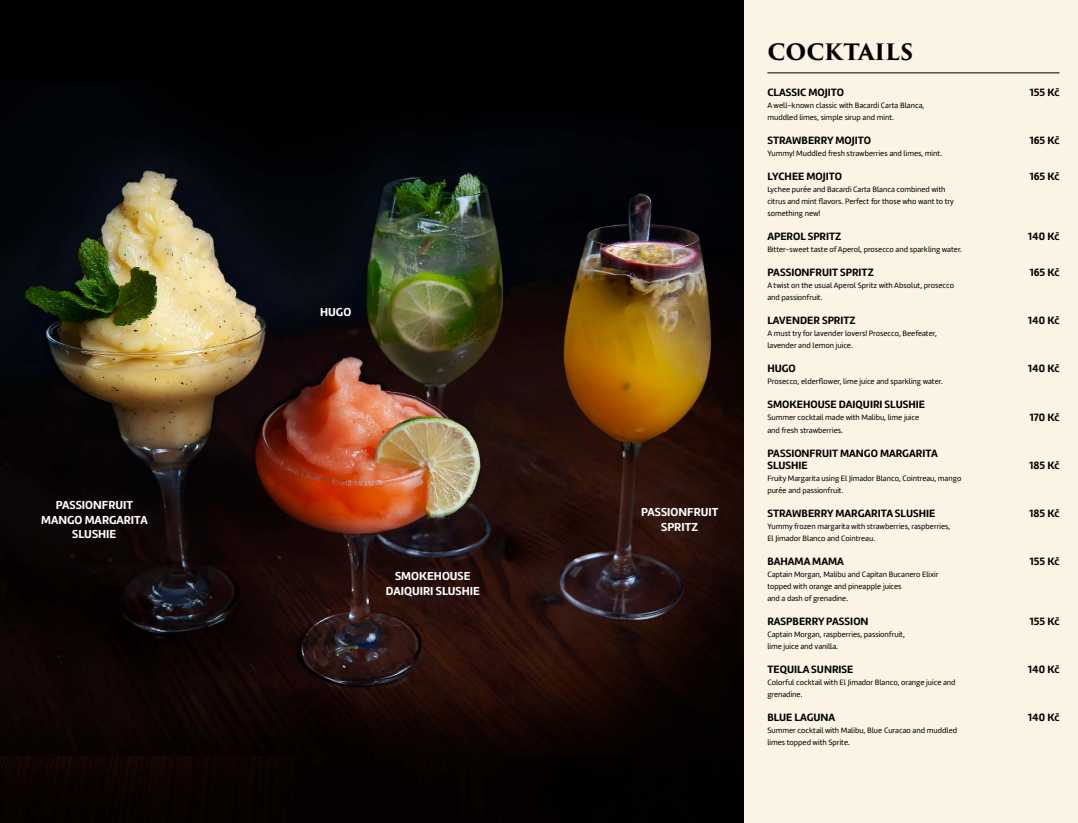
<style>
.page{position:relative;width:1078px;height:823px;background:#fff}
.page>*{position:absolute;margin:0;border:0;box-sizing:border-box;transform-origin:0 0}
.t1{font:700 22px "Trajan Pro 3";color:#000}
.t2{font:700 12px/14.4px "Amelia Rounded";color:#fff;text-align:center}
.t3{font:700 11px/12px "Amelia Rounded";color:#000}
.t4{font:8px/12px "Amelia Rounded Regular";color:#000}
</style>
<div class="page">
<img style="left:0;top:0;width:533px;height:822px">
<div style="left:743px;top:0;width:334px;height:822px;background:#fbf4e5"></div>
<hr style="left:767px;top:73px;width:292px;height:1px;background:#000">
<img style="left:533px;top:0;width:210px;height:822px">
<h2 class="t2" style="left:41px;top:497px;width:108px">PASSIONFRUIT<br>MANGO MARGARITA<br>SLUSHIE</h2>
<h2 class="t2" style="left:320px;top:305px;width:33px">HUGO</h2>
<h2 class="t2" style="left:385px;top:568px;width:96px">SMOKEHOUSE<br>DAIQUIRI SLUSHIE</h2>
<h2 class="t2" style="left:641px;top:505px;width:79px">PASSIONFRUIT<br>SPRITZ</h2>
<h1 class="t1" style="left:767px;top:36px;width:147px">COCKTAILS</h1>
<h3 class="t3" style="left:767px;top:86px;width:78px">CLASSIC MOJITO</h3>
<p class="t4" style="left:767px;top:99px;width:158px">A well-known classic with Bacardi Carta Blanca, muddled limes, simple sirup and mint.</p>
<h3 class="t3" style="left:767px;top:134px;width:105px">STRAWBERRY MOJITO</h3>
<p class="t4" style="left:767px;top:147px;width:176px">Yummy! Muddled fresh strawberries and limes, mint.</p>
<h3 class="t3" style="left:767px;top:170px;width:76px">LYCHEE MOJITO</h3>
<p class="t4" style="left:767px;top:183px;width:188px">Lychee purée and Bacardi Carta Blanca combined with citrus and mint flavors. Perfect for those who want to try something new!</p>
<h3 class="t3" style="left:767px;top:230px;width:76px">APEROL SPRITZ</h3>
<p class="t4" style="left:767px;top:243px;width:196px">Bitter-sweet taste of Aperol, prosecco and sparkling water.</p>
<h3 class="t3" style="left:767px;top:266px;width:108px">PASSIONFRUIT SPRITZ</h3>
<p class="t4" style="left:767px;top:279px;width:188px">A twist on the usual Aperol Spritz with Absolut, prosecco and passionfruit.</p>
<h3 class="t3" style="left:767px;top:314px;width:90px">LAVENDER SPRITZ</h3>
<p class="t4" style="left:767px;top:327px;width:171px">A must try for lavender lovers! Prosecco, Beefeater, lavender and lemon juice.</p>
<h3 class="t3" style="left:767px;top:362px;width:30px">HUGO</h3>
<p class="t4" style="left:767px;top:375px;width:177px">Prosecco, elderflower, lime juice and sparkling water.</p>
<h3 class="t3" style="left:767px;top:398px;width:159px">SMOKEHOUSE DAIQUIRI SLUSHIE</h3>
<p class="t4" style="left:767px;top:411px;width:153px">Summer cocktail made with Malibu, lime juice and fresh strawberries.</p>
<h3 class="t3" style="left:767px;top:446px;width:172px">PASSIONFRUIT MANGO MARGARITA<br>SLUSHIE</h3>
<p class="t4" style="left:767px;top:471px;width:195px">Fruity Margarita using El Jimador Blanco, Cointreau, mango purée and passionfruit.</p>
<h3 class="t3" style="left:767px;top:506px;width:169px">STRAWBERRY MARGARITA SLUSHIE</h3>
<p class="t4" style="left:767px;top:519px;width:184px">Yummy frozen margarita with strawberries, raspberries,<br>El Jimador Blanco and Cointreau.</p>
<h3 class="t3" style="left:767px;top:554px;width:78px">BAHAMA MAMA</h3>
<p class="t4" style="left:767px;top:567px;width:173px">Captain Morgan, Malibu and Capitan Bucanero Elixir topped with orange and pineapple juices<br>and a dash of grenadine.</p>
<h3 class="t3" style="left:767px;top:614px;width:103px">RASPBERRY PASSION</h3>
<p class="t4" style="left:767px;top:627px;width:139px">Captain Morgan, raspberries, passionfruit, lime juice and vanilla.</p>
<h3 class="t3" style="left:767px;top:662px;width:88px">TEQUILA SUNRISE</h3>
<p class="t4" style="left:767px;top:675px;width:190px">Colorful cocktail with El Jimador Blanco, orange juice and grenadine.</p>
<h3 class="t3" style="left:767px;top:710px;width:69px">BLUE LAGUNA</h3>
<p class="t4" style="left:767px;top:723px;width:191px">Summer cocktail with Malibu, Blue Curacao and muddled limes topped with Sprite.</p>
<h3 class="t3" style="left:1029px;top:86px;width:31px">155 Kč</h3>
<h3 class="t3" style="left:1029px;top:134px;width:32px">165 Kč</h3>
<h3 class="t3" style="left:1029px;top:170px;width:32px">165 Kč</h3>
<h3 class="t3" style="left:1027px;top:230px;width:33px">140 Kč</h3>
<h3 class="t3" style="left:1029px;top:266px;width:32px">165 Kč</h3>
<h3 class="t3" style="left:1027px;top:314px;width:33px">140 Kč</h3>
<h3 class="t3" style="left:1027px;top:362px;width:33px">140 Kč</h3>
<h3 class="t3" style="left:1029px;top:410px;width:31px">170 Kč</h3>
<h3 class="t3" style="left:1029px;top:458px;width:32px">185 Kč</h3>
<h3 class="t3" style="left:1029px;top:506px;width:32px">185 Kč</h3>
<h3 class="t3" style="left:1029px;top:554px;width:31px">155 Kč</h3>
<h3 class="t3" style="left:1029px;top:614px;width:31px">155 Kč</h3>
<h3 class="t3" style="left:1027px;top:662px;width:33px">140 Kč</h3>
<h3 class="t3" style="left:1027px;top:710px;width:33px">140 Kč</h3>
</div>
